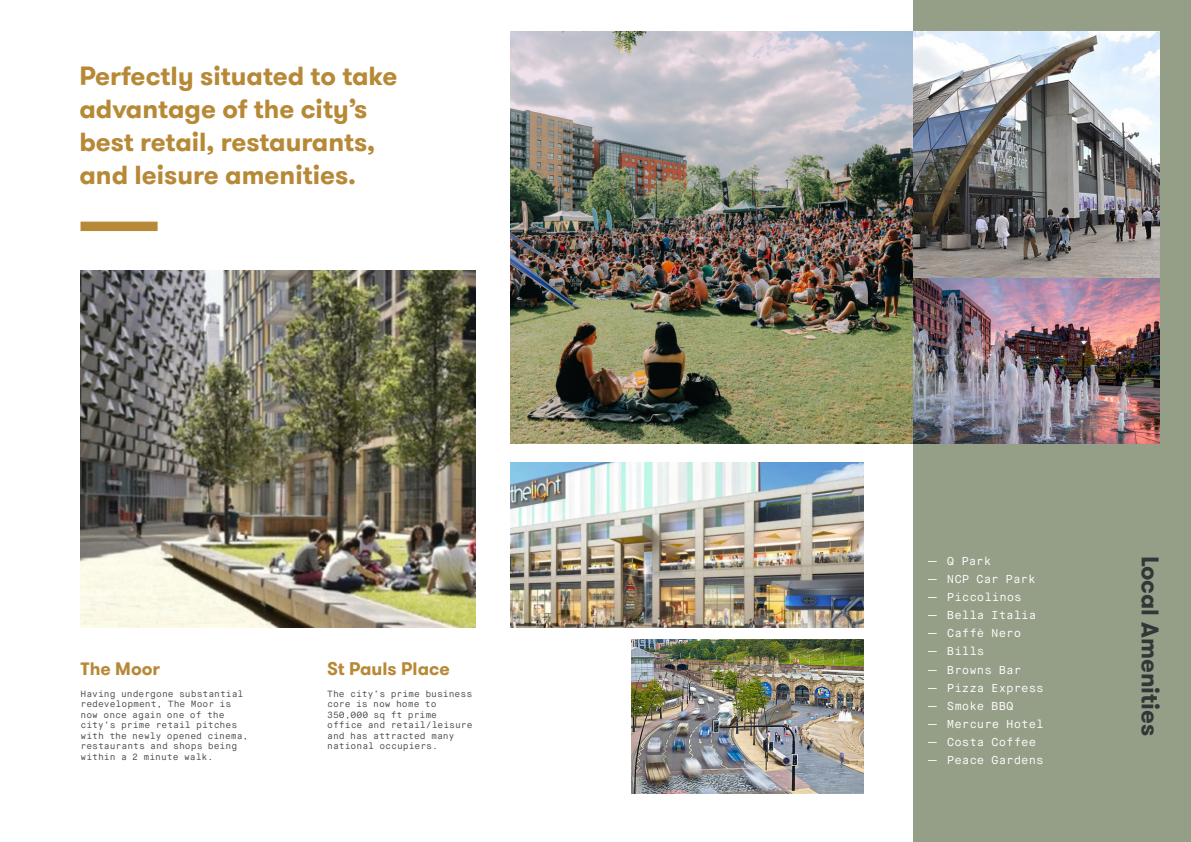
<style>
.page{position:relative;width:1191px;height:842px;background:#fff}
.page>*{position:absolute;margin:0;border:0;box-sizing:border-box;transform-origin:0 0}
.t1{font:700 26px/33px "GT Walsheim Pro";color:#b78936}
.t2{font:700 24px "GT Walsheim Pro";color:#2f3738}
.t3{font:700 18px "GT Walsheim Pro";color:#b78936}
.t4{font:11.5px/18.2px "Maison Neue Mono";color:#fff}
.t5{font:9px/10.5px "Maison Neue Mono";color:#484749}
.s1{font-family:"PF Das Grotesk Pro"}
</style>
<div class="page">
<div style="left:81px;top:222px;width:77px;height:9px;background:#b78936"></div>
<div style="left:913px;top:0;width:278px;height:842px;background:#959e87"></div>
<img style="left:510px;top:31px;width:649px;height:412px">
<img style="left:631px;top:640px;width:232px;height:154px">
<img style="left:510px;top:462px;width:353px;height:166px">
<img style="left:81px;top:271px;width:394px;height:357px">
<h1 class="t1" style="left:79px;top:59px;width:319px">Perfectly situated to take advantage of the city’s best retail, restaurants, and leisure amenities.</h1>
<h3 class="t3" style="left:81px;top:657px;width:81px">The Moor</h3>
<p class="t5" style="left:81px;top:688px;width:169px">Having undergone substantial redevelopment, The Moor is now once again one of the city’s prime retail pitches with the newly opened cinema, restaurants and shops being within a 2 minute walk.</p>
<h3 class="t3" style="left:327px;top:657px;width:124px">St Pauls Place</h3>
<p class="t5" style="left:327px;top:688px;width:147px">The city’s prime business core is now home to<br>350,000 sq ft prime office and retail/leisure and has attracted many national occupiers.</p>
<p class="t4" style="left:928px;top:552px;width:117px"><span class="s1">Ό</span> Q Park<br><span class="s1">Ό</span> NCP Car Park<br><span class="s1">Ό</span> Piccolinos<br><span class="s1">Ό</span> Bella Italia<br><span class="s1">Ό</span> Caffè Nero<br><span class="s1">Ό</span> Bills<br><span class="s1">Ό</span> Browns Bar<br><span class="s1">Ό</span> Pizza Express<br><span class="s1">Ό</span> Smoke BBQ<br><span class="s1">Ό</span> Mercure Hotel<br><span class="s1">Ό</span> Costa Coffee<br><span class="s1">Ό</span> Peace Gardens</p>
<h2 class="t2" style="left:1165px;top:556px;width:182px;rotate:90deg">Local Amenities</h2>
</div>
